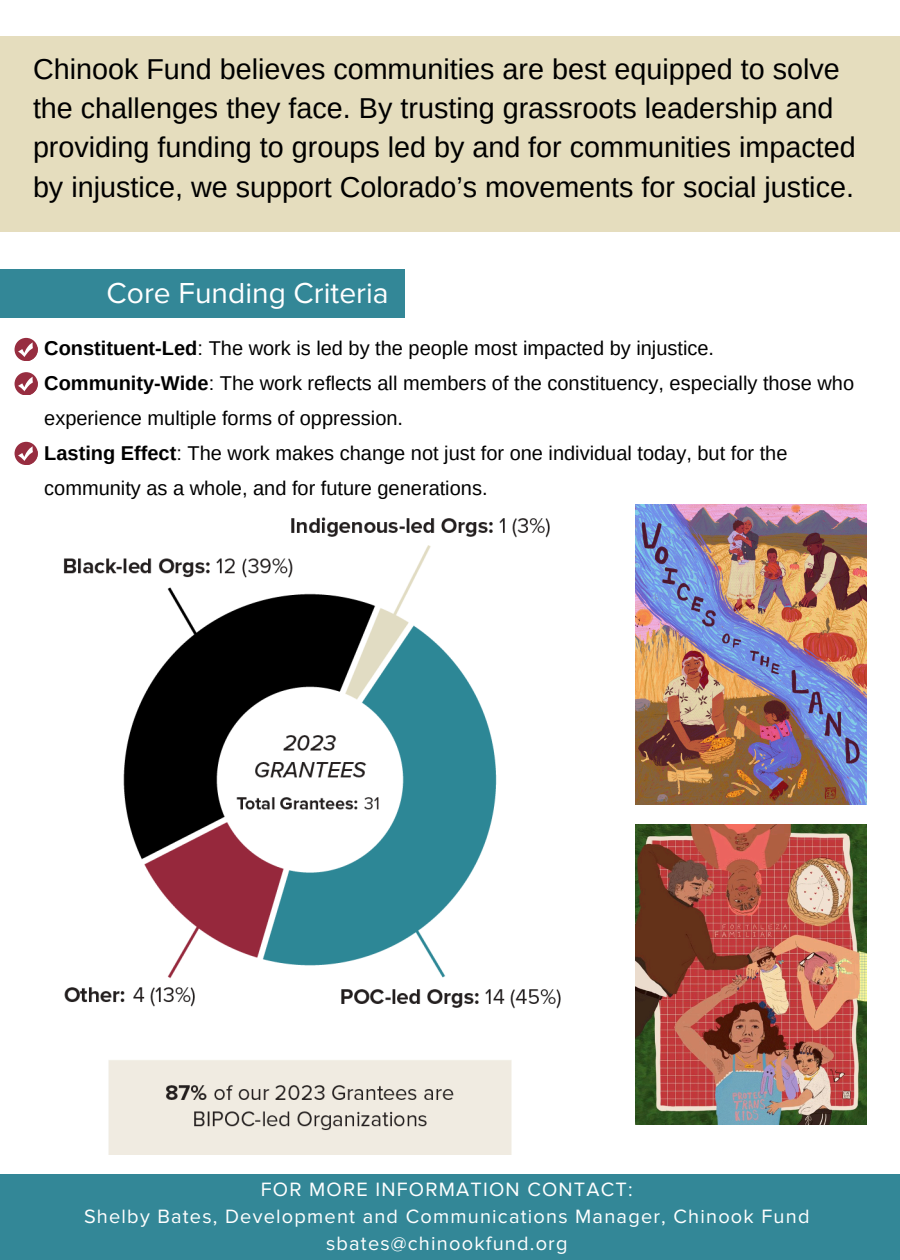
<style>
.page{position:relative;width:900px;height:1260px;background:#fff}
.page>*{position:absolute;margin:0;border:0;box-sizing:border-box;transform-origin:0 0}
.t1{font:30px "Proxima Nova";color:#fff}
.t2{font:28.75px/39.5px "Arimo";color:#000}
.t3{font:20px/35px "Arimo";color:#000}
.t4{font:20px/26.8px "Proxima Nova";letter-spacing:.06em;color:#fff;text-align:center}
.s1{font-weight:700}
</style>
<div class="page">
<div style="left:0;top:1174px;width:900px;height:86px;background:#338797"></div>
<div style="left:0;top:269px;width:405px;height:49px;background:#338797"></div>
<div style="left:0;top:36px;width:900px;height:195px;background:#e5ddbe"></div>
<div style="left:15px;top:338px;width:22px;height:22px;background:#972d40;border-radius:50%"></div>
<svg style="left:18px;top:342px;width:19px;height:18px"></svg>
<div style="left:15px;top:372px;width:22px;height:23px;background:#972d40;border-radius:50%"></div>
<svg style="left:18px;top:377px;width:19px;height:18px"></svg>
<div style="left:15px;top:442px;width:22px;height:22px;background:#972d40;border-radius:50%"></div>
<svg style="left:18px;top:446px;width:19px;height:18px"></svg>
<img style="left:63px;top:517px;width:498px;height:638px">
<img style="left:636px;top:825px;width:231px;height:300px">
<img style="left:636px;top:505px;width:231px;height:300px">
<h1 class="t2" style="left:33px;top:49px;width:824px">Chinook Fund believes communities are best equipped to solve the challenges they face. By trusting grassroots leadership and providing funding to groups led by and for communities impacted by injustice, we support Colorado’s movements for social justice.</h1>
<h1 class="t1" style="left:107px;top:275px;width:284px">Core Funding Criteria</h1>
<p class="t3" style="left:44px;top:331px;width:671px"><span class="s1">Constituent-Led</span>: The work is led by the people most impacted by injustice.</p>
<p class="t3" style="left:44px;top:366px;width:811px"><span class="s1">Community-Wide</span>: The work reflects all members of the constituency, especially those who experience multiple forms of oppression.</p>
<p class="t3" style="left:44px;top:436px;width:745px"><span class="s1">Lasting Effect</span>: The work makes change not just for one individual today, but for the community as a whole, and for future generations.</p>
<p class="t4" style="left:261px;top:1177px;width:374px">FOR MORE INFORMATION CONTACT:</p>
<p class="t4" style="left:84px;top:1203px;width:727px">Shelby Bates, Development and Communications Manager, Chinook Fund sbates@chinookfund.org</p>
</div>
